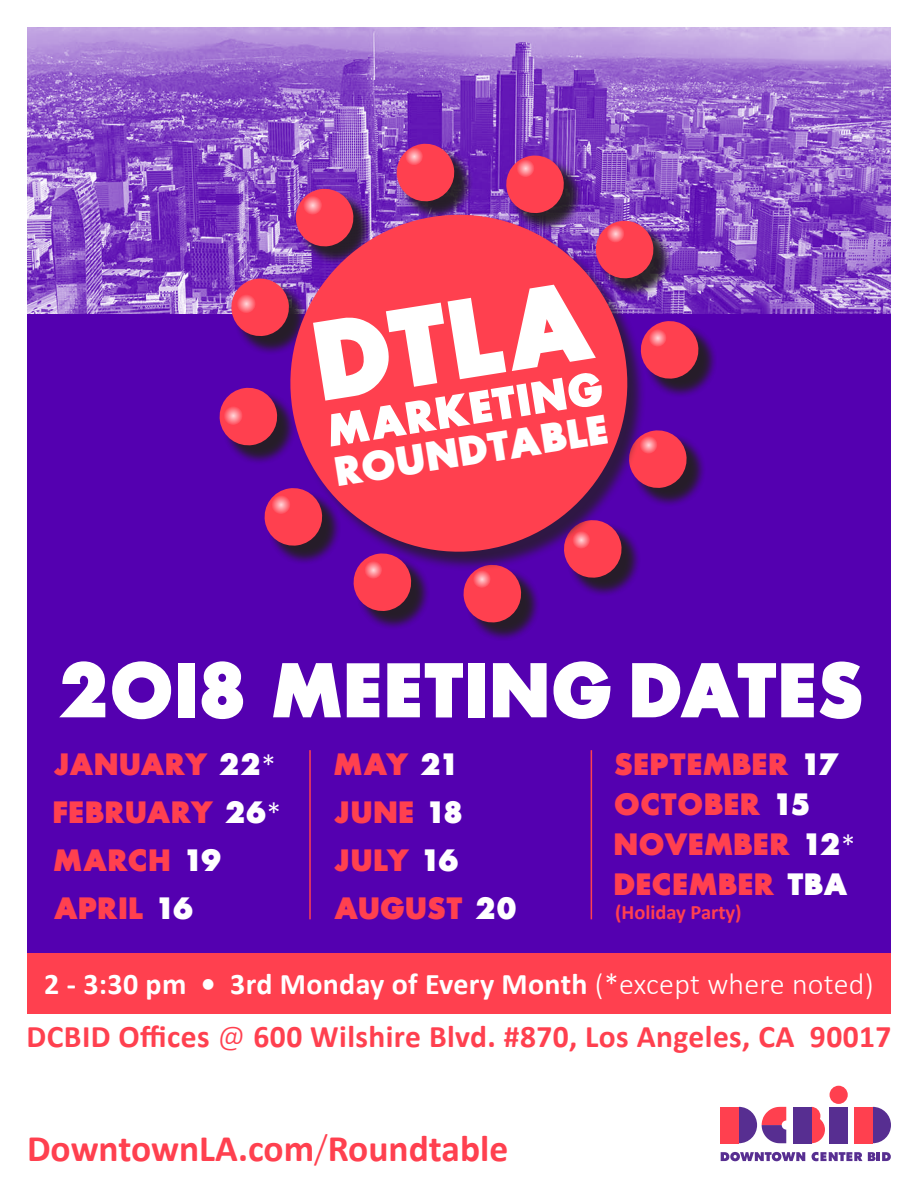
<style>
.page{position:relative;width:918px;height:1188px;background:#fff}
.page>*{position:absolute;margin:0;border:0;box-sizing:border-box;transform-origin:0 0}
.t1{font:800 111px "Futura";color:#fff}
.t2{font:800 76.5px "Futura";letter-spacing:.01em;color:#fff}
.t3{font:800 44.85px "Futura";color:#fff}
.t4{font:800 41.25px "Futura";color:#fff}
.t5{font:700 37.5px "Calibri";color:#ff404f}
.t6{font:700 31.5px "Calibri";letter-spacing:.015em;color:#ff404f}
.t7{font:800 30.75px "Futura";letter-spacing:.01em;color:#ff404f}
.t8{font:800 30.75px "Futura";letter-spacing:-.015em;color:#ff404f}
.t9{font:700 30px "Calibri";letter-spacing:.01em;color:#fff}
.t10{font:700 20.4px "Calibri";color:#ff404f}
.s1{color:#fff}
.s2{font-family:"Calibri";font-weight:300;font-size:30px;color:#fff}
.s3{font-weight:300}
</style>
<div class="page">
<div style="left:27px;top:952px;width:864px;height:61px;background:#ff404f"></div>
<svg style="left:873px;top:1107px;width:18px;height:36px"></svg>
<svg style="left:739px;top:1107px;width:47px;height:36px"></svg>
<div style="left:721px;top:1107px;width:18px;height:36px;background:#ff404f"></div>
<div style="left:855px;top:1107px;width:18px;height:36px;background:#ff404f"></div>
<svg style="left:811px;top:1107px;width:14px;height:36px"></svg>
<div style="left:830px;top:1086px;width:18px;height:18px;background:#ff404f;border-radius:50%"></div>
<div style="left:793px;top:1107px;width:18px;height:36px;background:#572e91"></div>
<div style="left:830px;top:1107px;width:18px;height:36px;background:#572e91"></div>
<svg style="left:721px;top:1152px;width:84px;height:9px"></svg>
<svg style="left:812px;top:1152px;width:50px;height:9px"></svg>
<svg style="left:868px;top:1152px;width:23px;height:9px"></svg>
<div style="left:27px;top:313px;width:864px;height:639px;background:#5400b0"></div>
<img style="left:27px;top:27px;width:864px;height:286px">
<div style="left:222px;top:146px;width:496px;height:496px;background:#231f20;opacity:.75"></div>
<div style="left:399px;top:146px;width:75px;height:75px;background:#231f20;opacity:.75"></div>
<div style="left:509px;top:158px;width:74px;height:75px;background:#231f20;opacity:.75"></div>
<div style="left:598px;top:223px;width:75px;height:75px;background:#231f20;opacity:.75"></div>
<div style="left:643px;top:324px;width:75px;height:74px;background:#231f20;opacity:.75"></div>
<div style="left:632px;top:433px;width:74px;height:74px;background:#231f20;opacity:.75"></div>
<div style="left:566px;top:523px;width:75px;height:74px;background:#231f20;opacity:.75"></div>
<div style="left:466px;top:567px;width:75px;height:75px;background:#231f20;opacity:.75"></div>
<div style="left:356px;top:556px;width:75px;height:74px;background:#231f20;opacity:.75"></div>
<div style="left:267px;top:491px;width:75px;height:74px;background:#5400b0"></div>
<div style="left:222px;top:390px;width:75px;height:75px;background:#231f20;opacity:.75"></div>
<div style="left:234px;top:281px;width:74px;height:75px;background:#231f20;opacity:.75"></div>
<div style="left:298px;top:191px;width:75px;height:75px;background:#231f20;opacity:.75"></div>
<svg style="left:294px;top:187px;width:62px;height:15px"></svg>
<svg style="left:395px;top:142px;width:61px;height:60px"></svg>
<svg style="left:504px;top:153px;width:62px;height:49px"></svg>
<svg style="left:647px;top:219px;width:9px;height:61px"></svg>
<svg style="left:647px;top:319px;width:54px;height:62px"></svg>
<svg style="left:647px;top:428px;width:42px;height:62px"></svg>
<svg style="left:562px;top:571px;width:62px;height:9px"></svg>
<svg style="left:461px;top:571px;width:62px;height:54px"></svg>
<svg style="left:351px;top:571px;width:62px;height:42px"></svg>
<svg style="left:262px;top:486px;width:16px;height:62px"></svg>
<svg style="left:229px;top:276px;width:49px;height:62px"></svg>
<svg style="left:219px;top:386px;width:59px;height:61px"></svg>
<div style="left:293px;top:217px;width:354px;height:354px;background:#231f20;opacity:.75"></div>
<svg style="left:278px;top:202px;width:362px;height:362px;fill:#ff404f"></svg>
<hr style="left:309px;top:750px;width:2px;height:169px;background:#ff404f">
<hr style="left:591px;top:750px;width:1px;height:169px;background:#ff404f">
<p class="t1" style="left:311px;top:312px;width:282px;rotate:-9deg">DTLA</p>
<p class="t3" style="left:325px;top:411px;width:281px;rotate:-9deg">MARKETING</p>
<p class="t4" style="left:334px;top:453px;width:277px;rotate:-9deg">ROUNDTABLE</p>
<p class="t2" style="left:59px;top:655px;width:808px">2OI8 MEETING DATES</p>
<p class="t8" style="left:54px;top:750px;width:224px">JANUARY <span class="s1">22</span><span class="s2">*</span></p>
<p class="t7" style="left:54px;top:798px;width:229px">FEBRUARY <span class="s1">26</span><span class="s2">*</span></p>
<p class="t7" style="left:54px;top:846px;width:171px">MARCH <span class="s1">19</span></p>
<p class="t7" style="left:54px;top:894px;width:143px">APRIL <span class="s1">16</span></p>
<p class="t7" style="left:335px;top:750px;width:126px">MAY <span class="s1">21</span></p>
<p class="t7" style="left:335px;top:798px;width:133px">JUNE <span class="s1">18</span></p>
<p class="t7" style="left:335px;top:846px;width:128px">JULY <span class="s1">16</span></p>
<p class="t7" style="left:335px;top:894px;width:186px">AUGUST <span class="s1">20</span></p>
<p class="t7" style="left:615px;top:750px;width:227px">SEPTEMBER <span class="s1">17</span></p>
<p class="t7" style="left:615px;top:790px;width:199px">OCTOBER <span class="s1">15</span></p>
<p class="t7" style="left:615px;top:830px;width:242px">NOVEMBER <span class="s1">12</span><span class="s2">*</span></p>
<p class="t7" style="left:615px;top:871px;width:236px">DECEMBER <span class="s1">TBA</span></p>
<p class="t10" style="left:615px;top:900px;width:128px">(Holiday Party)</p>
<p class="t9" style="left:44px;top:965px;width:831px">2 - 3:30 pm • 3rd Monday of Every Month <span class="s3">(*except where noted)</span></p>
<p class="t6" style="left:27px;top:1016px;width:866px">DCBID Offices <span class="s3">@</span> 600 Wilshire Blvd. #870, Los Angeles, CA 90017</p>
<p class="t5" style="left:27px;top:1125px;width:483px">DowntownLA.com<span class="s3">/</span>Roundtable</p>
</div>
